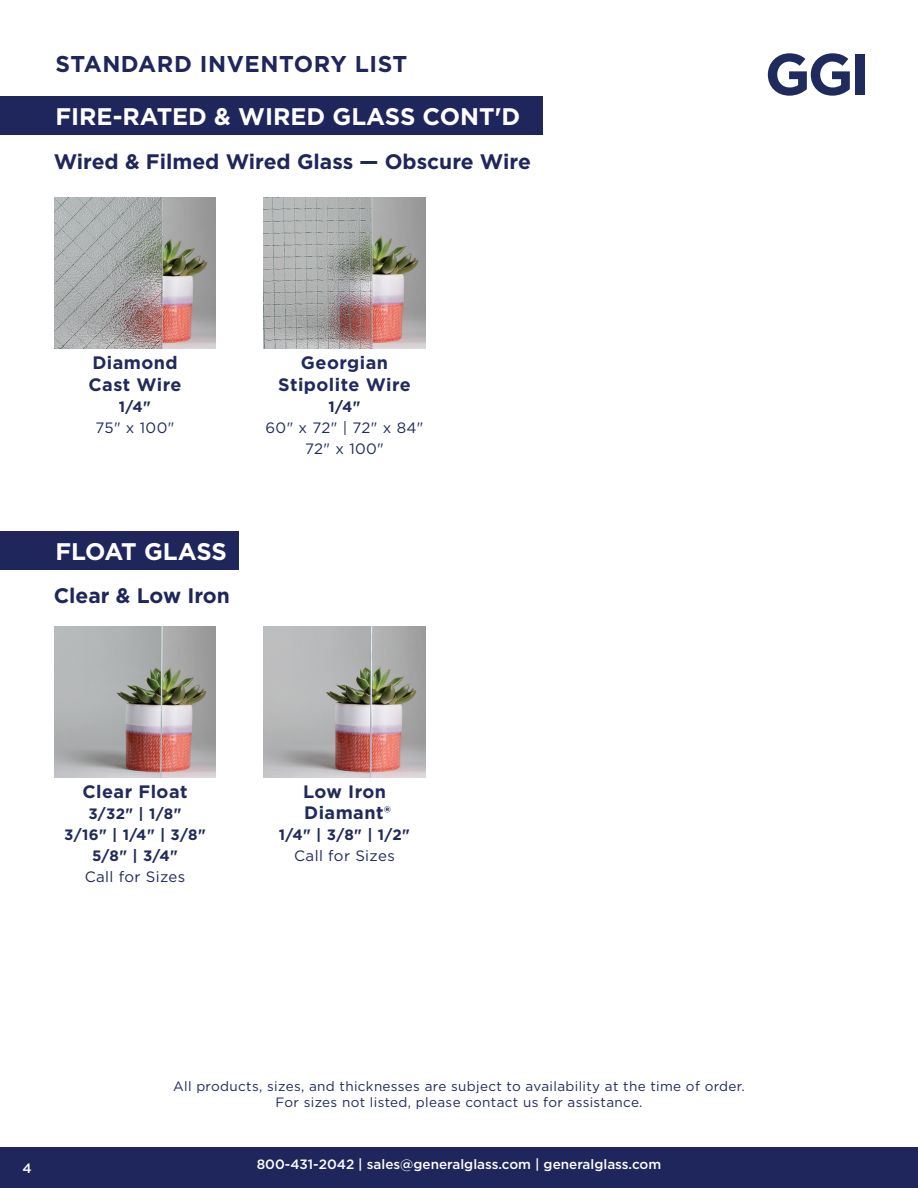
<style>
.page{position:relative;width:918px;height:1188px;background:#fff}
.page>*{position:absolute;margin:0;border:0;box-sizing:border-box;transform-origin:0 0}
.t1{font:700 58.5px "Gotham";color:#202b5d}
.t2{font:700 24px "Gotham";color:#fff}
.t3{font:700 22.8px "Gotham";letter-spacing:.025em;color:#1f265b}
.t4{font:700 21px "Gotham";color:#1f265b}
.t5{font:700 18px/21.6px "Gotham";letter-spacing:.025em;color:#202a5c}
.t6{font:700 15px/21px "Gotham";color:#202a5c;text-align:center}
.t7{font:15px/21px "Gotham";letter-spacing:.025em;color:#202a5c;text-align:center}
.t8{font:13.5px/16.5px "Gotham";letter-spacing:.025em;color:#202a5c;text-align:center}
.t9{font:500 13.5px "Gotham";color:#fff}
</style>
<div class="page">
<div style="left:0;top:1148px;width:918px;height:40px;background:#1f265b"></div>
<div style="left:0;top:97px;width:542px;height:38px;background:#1f265b"></div>
<div style="left:0;top:531px;width:239px;height:39px;background:#1f265b"></div>
<img style="left:54px;top:626px;width:162px;height:152px">
<img style="left:264px;top:626px;width:162px;height:152px">
<img style="left:264px;top:198px;width:162px;height:151px">
<hr style="left:917px;top:92px;width:1px;height:38px;background:#1f265b">
<img style="left:54px;top:198px;width:162px;height:151px">
<h3 class="t3" style="left:56px;top:49px;width:353px">STANDARD INVENTORY LIST</h3>
<h2 class="t2" style="left:56px;top:101px;width:466px">FIRE-RATED &amp; WIRED GLASS CONT'D</h2>
<h3 class="t4" style="left:54px;top:147px;width:479px">Wired &amp; Filmed Wired Glass — Obscure Wire</h3>
<h3 class="t5" style="left:89px;top:352px;width:94px">Diamond<br>Cast Wire</h3>
<p class="t6" style="left:119px;top:396px;width:34px">1/4"</p>
<p class="t7" style="left:96px;top:417px;width:80px">75" x 100"</p>
<h2 class="t2" style="left:56px;top:535px;width:173px">FLOAT GLASS</h2>
<h3 class="t4" style="left:54px;top:582px;width:178px">Clear &amp; Low Iron</h3>
<h3 class="t5" style="left:278px;top:352px;width:134px;text-align:center">Georgian<br>Stipolite Wire</h3>
<p class="t6" style="left:328px;top:396px;width:34px">1/4"</p>
<p class="t7" style="left:266px;top:417px;width:160px">60" x 72" | 72" x 84"<br>72" x 100"</p>
<h3 class="t5" style="left:82px;top:780px;width:107px">Clear Float</h3>
<p class="t6" style="left:64px;top:803px;width:143px">3/32" | 1/8"<br>3/16" | 1/4" | 3/8"<br>5/8" | 3/4"</p>
<p class="t7" style="left:85px;top:866px;width:102px">Call for Sizes</p>
<h3 class="t5" style="left:303px;top:780px;width:89px">Low Iron<br>Diamant®</h3>
<p class="t6" style="left:279px;top:824px;width:133px">1/4" | 3/8" | 1/2"</p>
<p class="t7" style="left:294px;top:845px;width:102px">Call for Sizes</p>
<h1 class="t1" style="left:765px;top:35px;width:106px">GGI</h1>
<p class="t9" style="left:22px;top:1160px;width:11px">4</p>
<p class="t8" style="left:173px;top:1077px;width:573px">All products, sizes, and thicknesses are subject to availability at the time of order.<br>For sizes not listed, please contact us for assistance.</p>
<p class="t9" style="left:257px;top:1156px;width:406px">800-431-2042 | sales@generalglass.com | generalglass.com</p>
</div>
